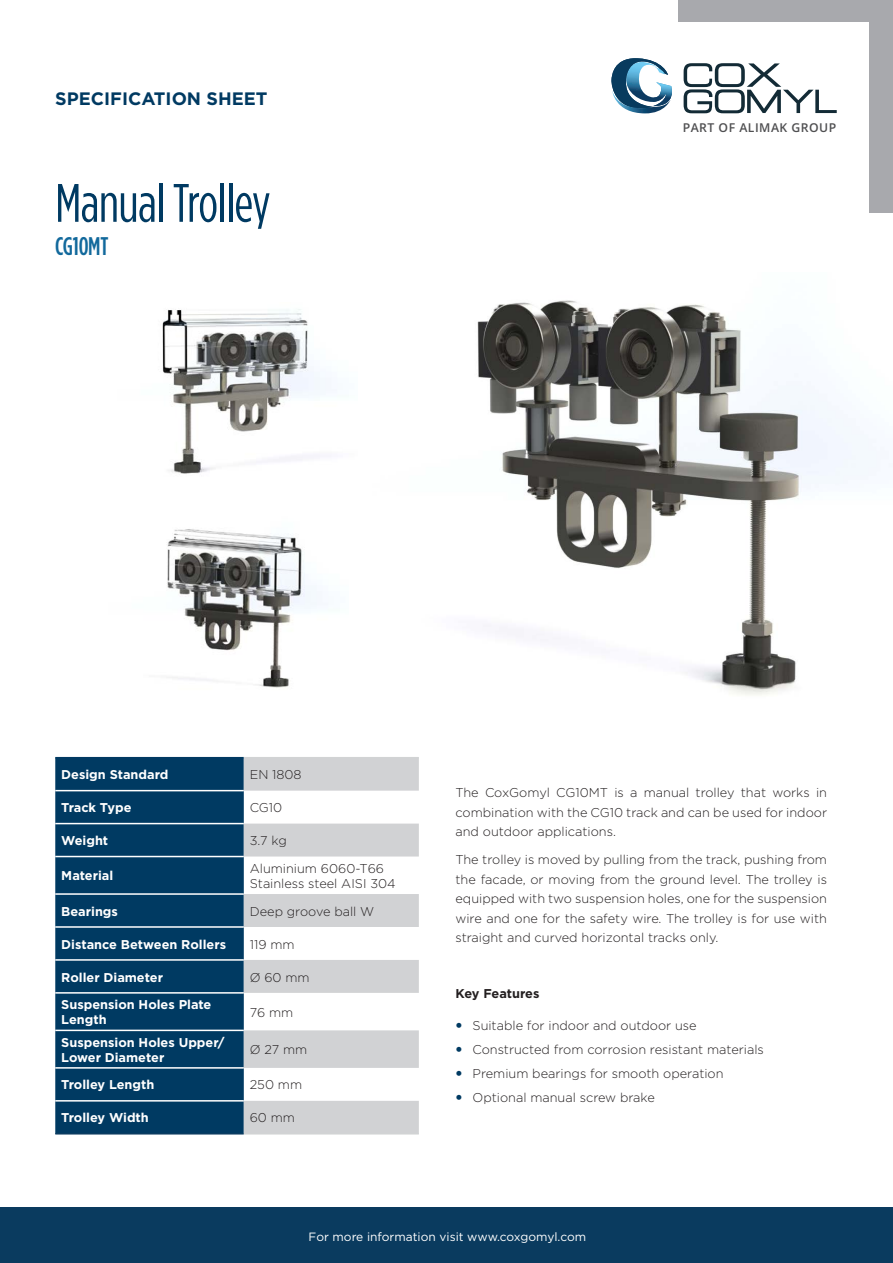
<style>
.page{position:relative;width:893px;height:1263px;background:#fff}
.page>*{position:absolute;margin:0;border:0;box-sizing:border-box;transform-origin:0 0}
.t1{font:54px "Gotham Condensed";letter-spacing:-.01em;color:#003a62}
.t2{font:500 25.5px "Gotham Condensed";letter-spacing:-.01em;color:#12699c}
.t3{font:700 18px "Gotham";color:#003a62}
.text_bold{font:300 12.75px/19.5px "Gotham";color:#231f20;text-align:justify}
.t4{font:700 12.75px/15.3px "Gotham";color:#fff}
.text_bold-2{font:700 12.75px "Gotham";letter-spacing:-.005em;color:#231f20}
.t5{font:600 12.15px "Open Sans";letter-spacing:.04em;color:#4f4f51}
.t6{font:12px "Gotham";color:#fff}
</style>
<div class="page">
<div style="left:870px;top:0;width:23px;height:213px;background:#a8a9ad"></div>
<div style="left:678px;top:0;width:213px;height:21px;background:#a8a9ad"></div>
<img style="left:477px;top:300px;width:400px;height:395px">
<img style="left:167px;top:529px;width:150px;height:159px">
<img style="left:162px;top:309px;width:164px;height:165px">
<svg style="left:684px;top:63px;width:153px;height:50px"></svg>
<svg style="left:611px;top:58px;width:61px;height:56px"></svg>
<div style="left:0;top:1208px;width:893px;height:55px;background:#0a3b5f"></div>
<div style="left:55px;top:758px;width:189px;height:375px;background:#003a62"></div>
<svg style="left:244px;top:758px;width:175px;height:375px;fill:#d1d2d4"></svg>
<hr style="left:55px;top:790px;width:189px;height:1px;background:#fff">
<hr style="left:55px;top:823px;width:189px;height:1px;background:#fff">
<hr style="left:55px;top:856px;width:189px;height:1px;background:#fff">
<hr style="left:55px;top:893px;width:189px;height:2px;background:#fff">
<hr style="left:55px;top:926px;width:189px;height:2px;background:#fff">
<hr style="left:55px;top:959px;width:189px;height:2px;background:#fff">
<hr style="left:55px;top:992px;width:189px;height:2px;background:#fff">
<hr style="left:55px;top:1030px;width:189px;height:1px;background:#fff">
<hr style="left:55px;top:1067px;width:189px;height:2px;background:#fff">
<hr style="left:55px;top:1100px;width:189px;height:1px;background:#fff">
<hr style="left:55px;top:1133px;width:189px;height:1px;background:#0a3b5f">
<hr style="left:55px;top:757px;width:189px;height:1px;background:#003a62">
<hr style="left:244px;top:757px;width:175px;height:1px;background:#d1d3d4">
<hr style="left:244px;top:1133px;width:175px;height:1px;background:#d1d3d4">
<h3 class="t3" style="left:55px;top:87px;width:214px">SPECIFICATION SHEET</h3>
<h1 class="t1" style="left:55px;top:172px;width:217px">Manual Trolley</h1>
<h2 class="t2" style="left:55px;top:232px;width:55px">CG10MT</h2>
<p class="t5" style="left:683px;top:119px;width:155px">PART OF ALIMAK GROUP</p>
<p class="t4" style="left:61px;top:767px;width:109px">Design Standard</p>
<p class="text_bold" style="left:250px;top:765px;width:53px">EN 1808</p>
<p class="t4" style="left:61px;top:800px;width:72px">Track Type</p>
<p class="text_bold" style="left:250px;top:798px;width:34px">CG10</p>
<p class="t4" style="left:61px;top:833px;width:48px">Weight</p>
<p class="text_bold" style="left:250px;top:830px;width:39px">3.7 kg</p>
<p class="t4" style="left:61px;top:868px;width:54px">Material</p>
<p class="text_bold" style="left:250px;top:858px;width:136px">Aluminium 6060-T66</p>
<p class="text_bold" style="left:250px;top:873px;width:147px">Stainless steel AISI 304</p>
<p class="t4" style="left:61px;top:903px;width:58px">Bearings</p>
<p class="text_bold" style="left:250px;top:901px;width:126px">Deep groove ball W</p>
<p class="t4" style="left:61px;top:936px;width:166px">Distance Between Rollers</p>
<p class="text_bold" style="left:250px;top:934px;width:46px">119 mm</p>
<p class="t4" style="left:61px;top:969px;width:103px">Roller Diameter</p>
<p class="text_bold" style="left:250px;top:967px;width:61px">Ø 60 mm</p>
<p class="t4" style="left:61px;top:997px;width:152px">Suspension Holes Plate<br>Length</p>
<p class="text_bold" style="left:250px;top:1002px;width:45px">76 mm</p>
<p class="t4" style="left:61px;top:1034px;width:165px">Suspension Holes Upper/<br>Lower Diameter</p>
<p class="text_bold" style="left:250px;top:1040px;width:59px">Ø 27 mm</p>
<p class="t4" style="left:61px;top:1077px;width:95px">Trolley Length</p>
<p class="text_bold" style="left:250px;top:1075px;width:54px">250 mm</p>
<p class="t4" style="left:61px;top:1110px;width:89px">Trolley Width</p>
<p class="text_bold" style="left:250px;top:1108px;width:47px">60 mm</p>
<p class="text_bold" style="left:455px;top:782px;width:373px">The CoxGomyl CG10MT is a manual trolley that works in combination with the CG10 track and can be used for indoor and outdoor applications.</p>
<p class="text_bold" style="left:455px;top:849px;width:373px">The trolley is moved by pulling from the track, pushing from the facade, or moving from the ground level. The trolley is equipped with two suspension holes, one for the suspension wire and one for the safety wire. The trolley is for use with straight and curved horizontal tracks only.</p>
<p class="text_bold-2" style="left:455px;top:985px;width:85px">Key Features</p>
<p class="text_bold" style="left:472px;top:1016px;width:226px">Suitable for indoor and outdoor use</p>
<p class="text_bold" style="left:472px;top:1039px;width:293px">Constructed from corrosion resistant materials</p>
<p class="text_bold" style="left:472px;top:1063px;width:253px">Premium bearings for smooth operation</p>
<p class="text_bold" style="left:472px;top:1087px;width:184px">Optional manual screw brake</p>
<p class="t6" style="left:309px;top:1229px;width:279px">For more information visit www.coxgomyl.com</p>
</div>
